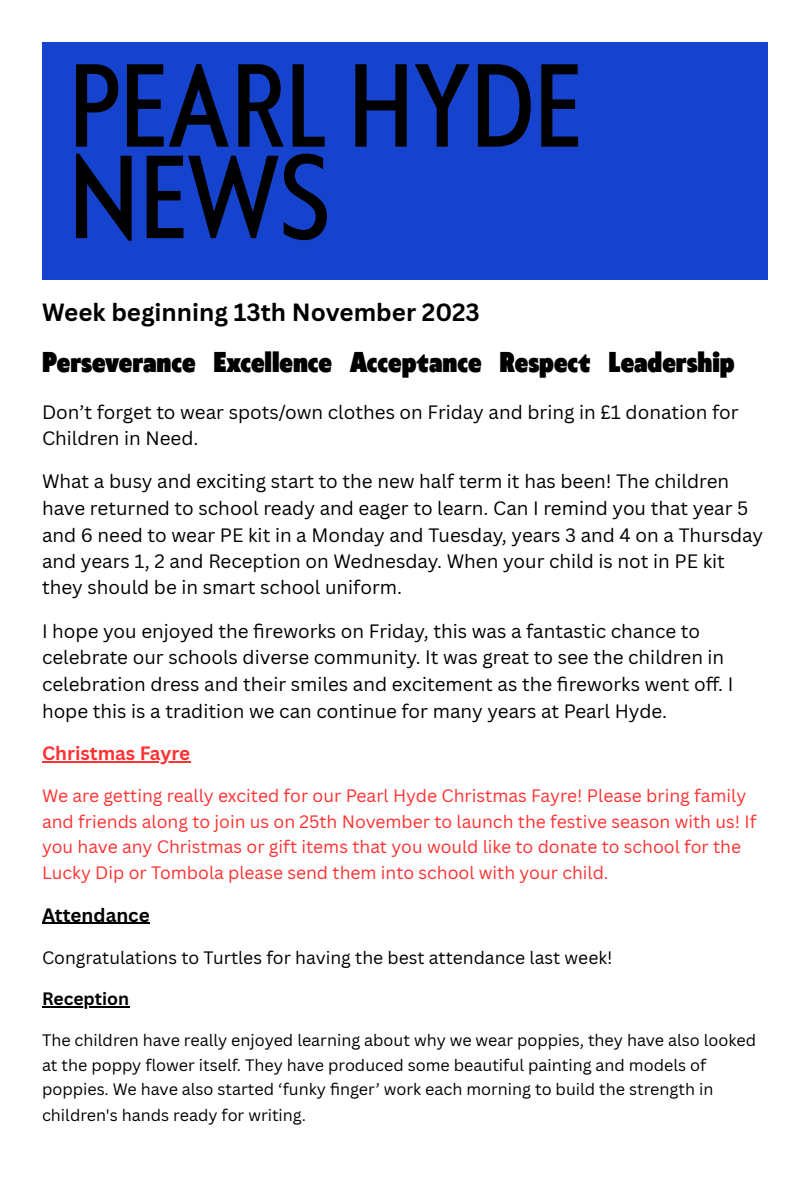
<style>
.page{position:relative;width:810px;height:1181px;background:#fff}
.page>*{position:absolute;margin:0;border:0;box-sizing:border-box;transform-origin:0 0}
.t1{font:110.4px/91.3px "Klein Condensed";letter-spacing:-.005em;color:#000}
.t2{font:900 26.85px "Klein Condensed";color:#000}
.t3{font:700 24.15px "Canva Sans";color:#000}
.t4{font:18.9px/26.5px "Canva Sans";color:#000}
.t5{font:700 18.9px "Canva Sans";color:#ff3131}
.t6{font:700 18.9px "Canva Sans";color:#000}
.t7{font:17.55px/25.5px "Canva Sans";color:#ff3131}
.t8{font:17.55px "Canva Sans";color:#000}
.t9{font:700 17.55px "Canva Sans";color:#000}
.t10{font:16.2px/24.9px "Canva Sans";color:#000}
</style>
<div class="page">
<hr style="left:42px;top:761px;width:148px;height:1px;background:#ff3131">
<hr style="left:42px;top:922px;width:108px;height:1px;background:#000">
<hr style="left:42px;top:1006px;width:87px;height:1px;background:#000">
<div style="left:42px;top:42px;width:726px;height:237px;background:#1543cd"></div>
<p class="t1" style="left:68px;top:69px;width:515px">PEARL HYDE<br>NEWS</p>
<h2 class="t3" style="left:42px;top:295px;width:439px">Week beginning 13th November 2023</h2>
<h1 class="t2" style="left:42px;top:348px;width:694px">Perseverance Excellence Acceptance Respect Leadership</h1>
<p class="t4" style="left:42px;top:398px;width:698px">Don’t forget to wear spots/own clothes on Friday and bring in £1 donation for<br>Children in Need.</p>
<p class="t4" style="left:42px;top:468px;width:723px">What a busy and exciting start to the new half term it has been! The children have returned to school ready and eager to learn. Can I remind you that year 5 and 6 need to wear PE kit in a Monday and Tuesday, years 3 and 4 on a Thursday and years 1, 2 and Reception on Wednesday. When your child is not in PE kit they should be in smart school uniform.</p>
<p class="t4" style="left:42px;top:617px;width:693px">I hope you enjoyed the fi reworks on Friday, this was a fantastic chance to celebrate our schools diverse community. It was great to see the children in celebration dress and their smiles and excitement as the fi reworks went off. I hope this is a tradition we can continue for many years at Pearl Hyde.</p>
<h3 class="t5" style="left:42px;top:739px;width:150px">Christmas Fayre</h3>
<p class="t7" style="left:42px;top:783px;width:716px">We are getting really excited for our Pearl Hyde Christmas Fayre! Please bring family and friends along to join us on 25th November to launch the festive season with us! If you have any Christmas or gift items that you would like to donate to school for the Lucky Dip or Tombola please send them into school with your child.</p>
<h3 class="t6" style="left:42px;top:901px;width:109px">Attendance</h3>
<p class="t8" style="left:42px;top:945px;width:572px">Congratulations to Turtles for having the best attendance last week!</p>
<p class="t9" style="left:42px;top:986px;width:89px">Reception</p>
<p class="t10" style="left:42px;top:1027px;width:716px">The children have really enjoyed learning about why we wear poppies, they have also looked at the poppy flower itself. They have produced some beautiful painting and models of poppies. We have also started ‘funky fi nger’ work each morning to build the strength in children's hands ready for writing.</p>
</div>
